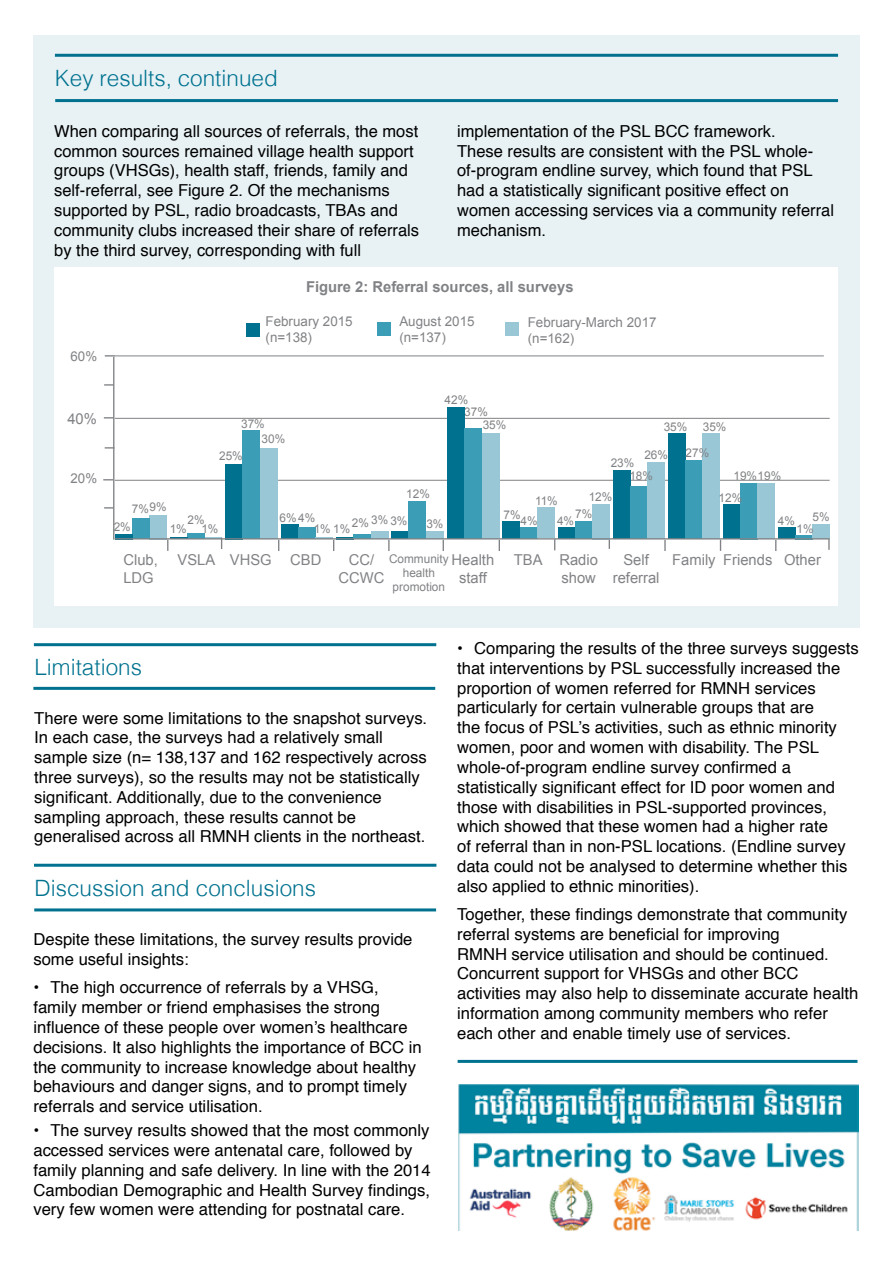
<style>
.page{position:relative;width:893px;height:1263px;background:#fff}
.page>*{position:absolute;margin:0;border:0;box-sizing:border-box;transform-origin:0 0}
.t1{font:300 22.5px "Helvetica";color:#00728f}
.t2{font:16.5px/19.8px "Helvetica";color:#000}
.t3{font:15px/18px "Arial";color:#808285;text-align:center}
.t4{font:700 15px "Arial";color:#808285}
.t5{font:13.5px/16.2px "Arial";color:#808285}
.t6{font:12px/14.4px "Arial";color:#808285}
</style>
<div class="page">
<img style="left:458px;top:1084px;width:400px;height:147px">
<hr style="left:458px;top:1060px;width:399px;height:3px;background:#00728f">
<hr style="left:33px;top:687px;width:402px;height:3px;background:#00728f">
<hr style="left:34px;top:643px;width:402px;height:3px;background:#00728f">
<div style="left:34px;top:35px;width:826px;height:592px;background:#e8f2f5"></div>
<hr style="left:55px;top:99px;width:783px;height:3px;background:#00728f">
<hr style="left:55px;top:54px;width:783px;height:3px;background:#00728f">
<hr style="left:34px;top:908px;width:402px;height:3px;background:#00728f">
<hr style="left:34px;top:864px;width:402px;height:3px;background:#00728f">
<div style="left:54px;top:267px;width:784px;height:339px;background:#fff"></div>
<svg style="left:388px;top:540px;width:2px;height:11px"></svg>
<hr style="left:113px;top:357px;width:1px;height:183px;background:#808285">
<hr style="left:114px;top:356px;width:710px;height:1px;background:#808285">
<hr style="left:115px;top:418px;width:715px;height:1px;background:#808285">
<hr style="left:115px;top:480px;width:715px;height:1px;background:#808285">
<div style="left:187px;top:533px;width:18px;height:6px;background:#3c9db6"></div>
<svg style="left:167px;top:537px;width:20px;height:14px"></svg>
<div style="left:149px;top:515px;width:17px;height:24px;background:#9ac7d6"></div>
<div style="left:132px;top:518px;width:18px;height:21px;background:#3c9db6"></div>
<div style="left:115px;top:534px;width:17px;height:5px;background:#00728f"></div>
<svg style="left:104px;top:384px;width:9px;height:2px"></svg>
<svg style="left:105px;top:447px;width:8px;height:2px"></svg>
<svg style="left:104px;top:507px;width:9px;height:2px"></svg>
<svg style="left:205px;top:537px;width:17px;height:12px"></svg>
<svg style="left:664px;top:540px;width:2px;height:11px"></svg>
<svg style="left:828px;top:539px;width:2px;height:11px"></svg>
<div style="left:260px;top:448px;width:18px;height:91px;background:#9ac7d6"></div>
<div style="left:225px;top:464px;width:18px;height:76px;background:#00728f"></div>
<div style="left:243px;top:430px;width:17px;height:109px;background:#3c9db6"></div>
<div style="left:281px;top:524px;width:17px;height:15px;background:#00728f"></div>
<div style="left:298px;top:527px;width:18px;height:12px;background:#3c9db6"></div>
<svg style="left:316px;top:537px;width:37px;height:14px"></svg>
<div style="left:353px;top:534px;width:18px;height:5px;background:#3c9db6"></div>
<div style="left:371px;top:531px;width:17px;height:8px;background:#9ac7d6"></div>
<div style="left:391px;top:531px;width:18px;height:8px;background:#00728f"></div>
<div style="left:409px;top:501px;width:17px;height:38px;background:#3c9db6"></div>
<div style="left:426px;top:531px;width:17px;height:8px;background:#9ac7d6"></div>
<div style="left:447px;top:408px;width:17px;height:131px;background:#00728f"></div>
<div style="left:464px;top:428px;width:18px;height:111px;background:#3c9db6"></div>
<div style="left:482px;top:433px;width:17px;height:106px;background:#9ac7d6"></div>
<div style="left:503px;top:521px;width:17px;height:18px;background:#00728f"></div>
<div style="left:520px;top:527px;width:17px;height:12px;background:#3c9db6"></div>
<div style="left:537px;top:508px;width:18px;height:30px;background:#9ac7d6"></div>
<div style="left:558px;top:527px;width:17px;height:12px;background:#00728f"></div>
<div style="left:575px;top:521px;width:18px;height:18px;background:#3c9db6"></div>
<div style="left:593px;top:504px;width:17px;height:36px;background:#9ac7d6"></div>
<div style="left:613px;top:470px;width:17px;height:69px;background:#00728f"></div>
<div style="left:630px;top:486px;width:18px;height:52px;background:#3c9db6"></div>
<div style="left:648px;top:462px;width:17px;height:77px;background:#9ac7d6"></div>
<div style="left:668px;top:433px;width:17px;height:106px;background:#00728f"></div>
<div style="left:685px;top:460px;width:18px;height:79px;background:#3c9db6"></div>
<div style="left:703px;top:433px;width:17px;height:106px;background:#9ac7d6"></div>
<div style="left:723px;top:504px;width:17px;height:35px;background:#00728f"></div>
<div style="left:740px;top:483px;width:18px;height:57px;background:#3c9db6"></div>
<div style="left:758px;top:483px;width:17px;height:56px;background:#9ac7d6"></div>
<div style="left:778px;top:527px;width:17px;height:12px;background:#00728f"></div>
<hr style="left:795px;top:535px;width:18px;height:4px;background:#3c9db6">
<div style="left:812px;top:524px;width:18px;height:15px;background:#9ac7d6"></div>
<hr style="left:115px;top:538px;width:715px;height:1px;background:#808285">
<div style="left:247px;top:323px;width:13px;height:14px;background:#00728f"></div>
<div style="left:377px;top:322px;width:13px;height:14px;background:#3c9db6"></div>
<div style="left:505px;top:322px;width:13px;height:14px;background:#9ac7d6"></div>
<h1 class="t1" style="left:55px;top:59px;width:224px">Key results, continued</h1>
<p class="t2" style="left:54px;top:122px;width:366px">When comparing all sources of referrals, the most common sources remained village health support groups (VHSGs), health staff, friends, family and self-referral, see Figure 2. Of the mechanisms supported by PSL, radio broadcasts, TBAs and community clubs increased their share of referrals by the third survey, corresponding with full</p>
<p class="t2" style="left:457px;top:122px;width:378px">implementation of the PSL BCC framework.<br>These results are consistent with the PSL whole&shy;of-program endline survey, which found that PSL had a statistically significant positive effect on women accessing services via a community referral mechanism.</p>
<p class="t4" style="left:306px;top:277px;width:269px">Figure 2: Referral sources, all surveys</p>
<p class="t5" style="left:71px;top:348px;width:28px">60%</p>
<p class="t3" style="left:67px;top:410px;width:31px">40%</p>
<p class="t5" style="left:71px;top:470px;width:28px">20%</p>
<p class="t5" style="left:266px;top:313px;width:89px">February 2015 (n=138)</p>
<p class="t5" style="left:399px;top:313px;width:77px">August 2015 (n=137)</p>
<p class="t5" style="left:528px;top:314px;width:130px">February-March 2017 (n=162)</p>
<p class="t6" style="left:262px;top:416px;width:25px;line-height:15.1px;text-indent:-20px">37%<br>30%</p>
<p class="t6" style="left:219px;top:449px;width:25px">25%</p>
<p class="t6" style="left:464px;top:393px;width:25px;line-height:12.3px;text-indent:-20px">42%<br>37%</p>
<p class="t6" style="left:483px;top:418px;width:25px">35%</p>
<p class="t6" style="left:611px;top:456px;width:25px">23%</p>
<p class="t6" style="left:664px;top:419px;width:25px">35%</p>
<p class="t6" style="left:703px;top:420px;width:25px">35%</p>
<p class="t6" style="left:644px;top:448px;width:25px">26%</p>
<p class="t6" style="left:685px;top:445px;width:25px">27%</p>
<p class="t6" style="left:629px;top:469px;width:25px">18%</p>
<p class="t6" style="left:132px;top:501px;width:36px">7%9%</p>
<p class="t6" style="left:188px;top:513px;width:19px">2%</p>
<p class="t6" style="left:114px;top:520px;width:19px">2%</p>
<p class="t6" style="left:201px;top:522px;width:19px">1%</p>
<p class="t6" style="left:170px;top:522px;width:19px">1%</p>
<p class="t6" style="left:406px;top:486px;width:25px">12%</p>
<p class="t6" style="left:280px;top:511px;width:37px">6%4%</p>
<p class="t6" style="left:352px;top:514px;width:57px">2% 3% 3%</p>
<p class="t6" style="left:426px;top:517px;width:19px">3%</p>
<p class="t6" style="left:314px;top:522px;width:38px">1% 1%</p>
<p class="t6" style="left:575px;top:488px;width:39px;line-height:17.2px;text-indent:13px">12%<br>7%</p>
<p class="t6" style="left:535px;top:494px;width:24px">11%</p>
<p class="t6" style="left:503px;top:507px;width:19px">7%</p>
<p class="t6" style="left:521px;top:514px;width:19px">4%</p>
<p class="t6" style="left:557px;top:514px;width:19px">4%</p>
<p class="t6" style="left:733px;top:468px;width:49px">19%19%</p>
<p class="t6" style="left:778px;top:514px;width:19px">4%</p>
<p class="t6" style="left:719px;top:491px;width:25px">12%</p>
<p class="t6" style="left:813px;top:509px;width:19px">5%</p>
<p class="t6" style="left:796px;top:522px;width:19px">1%</p>
<p class="t3" style="left:123px;top:551px;width:36px;text-align:left">Club,<br>LDG</p>
<p class="t3" style="left:230px;top:551px;width:43px">VHSG</p>
<p class="t6" style="left:389px;top:551px;width:61px;text-align:center">Community health promotion</p>
<p class="t3" style="left:452px;top:551px;width:44px">Health staff</p>
<p class="t3" style="left:514px;top:551px;width:86px;text-align:right">TBA Radio show</p>
<p class="t3" style="left:613px;top:551px;width:48px">Self referral</p>
<p class="t3" style="left:672px;top:551px;width:150px">Family Friends Other</p>
<p class="t3" style="left:178px;top:551px;width:39px">VSLA</p>
<p class="t3" style="left:290px;top:551px;width:33px">CBD</p>
<p class="t3" style="left:338px;top:551px;width:47px">CC/<br>CCWC</p>
<h1 class="t1" style="left:34px;top:648px;width:109px">Limitations</h1>
<p class="t2" style="left:34px;top:708px;width:394px">There were some limitations to the snapshot surveys.<br>In each case, the surveys had a relatively small sample size (n= 138,137 and 162 respectively across three surveys), so the results may not be statistically significant. Additionally, due to the convenience sampling approach, these results cannot be generalised across all RMNH clients in the northeast.</p>
<h1 class="t1" style="left:35px;top:868px;width:283px">Discussion and conclusions</h1>
<p class="t2" style="left:33px;top:930px;width:381px">Despite these limitations, the survey results provide some useful insights:</p>
<p class="t2" style="left:33px;top:978px;width:390px">• The high occurrence of referrals by a VHSG, family member or friend emphasises the strong influence of these people over women’s healthcare decisions. It also highlights the importance of BCC in the community to increase knowledge about healthy behaviours and danger signs, and to prompt timely referrals and service utilisation.</p>
<p class="t2" style="left:33px;top:1121px;width:399px">• The survey results showed that the most commonly accessed services were antenatal care, followed by family planning and safe delivery. In line with the 2014<br>Cambodian Demographic and Health Survey findings, very few women were attending for postnatal care.</p>
<p class="t2" style="left:457px;top:639px;width:403px">• Comparing the results of the three surveys suggests that interventions by PSL successfully increased the proportion of women referred for RMNH services particularly for certain vulnerable groups that are<br>the focus of PSL’s activities, such as ethnic minority women, poor and women with disability. The PSL whole-of-program endline survey confirmed a statistically significant effect for ID poor women and those with disabilities in PSL-supported provinces, which showed that these women had a higher rate<br>of referral than in non-PSL locations. (Endline survey data could not be analysed to determine whether this also applied to ethnic minorities).</p>
<p class="t2" style="left:457px;top:905px;width:403px">Together, these findings demonstrate that community referral systems are beneficial for improving<br>RMNH service utilisation and should be continued.<br>Concurrent support for VHSGs and other BCC activities may also help to disseminate accurate health information among community members who refer each other and enable timely use of services.</p>
</div>
